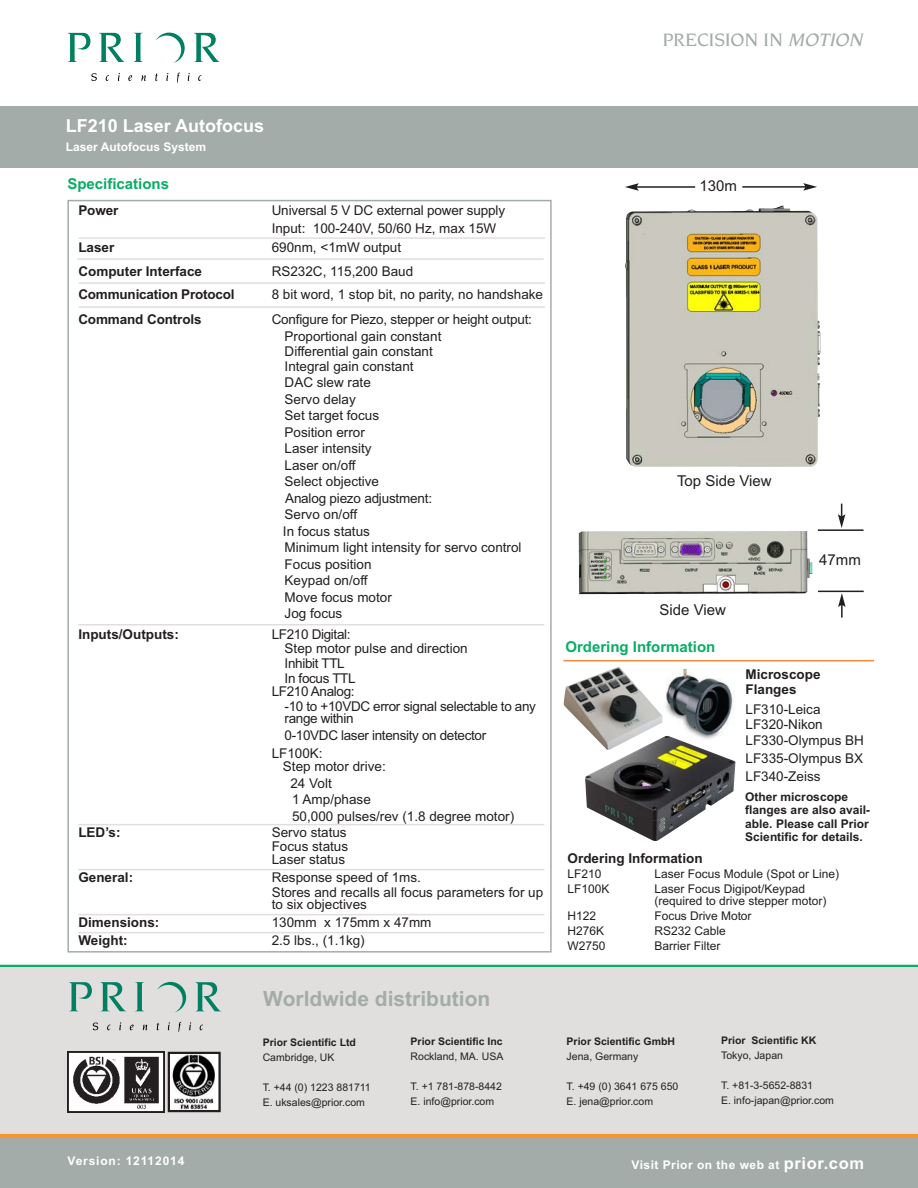
<style>
.page{position:relative;width:918px;height:1188px;background:#fff}
.page>*{position:absolute;margin:0;border:0;box-sizing:border-box;transform-origin:0 0}
.t1{font:700 21px "Arial";color:#a3aca8}
.t2{font:500 19.5px "Novarese";color:#a3aca8}
.t3{font:700 18px "Arial";color:#fff}
.t4{font:700 15px "Arial";color:#08ae64}
.t5{font:15px "Arial";color:#231f20}
.t6{font:13.5px/16.5px "Arial";color:#231f20}
.t7{font:700 13.5px/15px "Arial";color:#231f20}
.t8{font:13.5px/15px "Arial";letter-spacing:-.025em;color:#231f20}
.t9{font:12px/12px "Arial";color:#231f20}
.t10{font:700 12px/13.5px "Arial";color:#231f20}
.t11{font:700 12px "Arial";letter-spacing:.04em;color:#fff}
.t12{font:700 12px "Arial";color:#fff}
.t13{font:700 12px "Arial";letter-spacing:.07em;color:#fff}
.t14{font:10.5px/15px "Arial";color:#231f20}
.t15{font:700 10.5px "Arial";color:#231f20}
.s1{font-style:italic}
.s2{font-size:16.5px}
</style>
<div class="page">
<div style="left:0;top:106px;width:918px;height:62px;background:#a3aca8"></div>
<svg style="left:68px;top:33px;width:22px;height:29px"></svg>
<svg style="left:99px;top:33px;width:26px;height:29px"></svg>
<svg style="left:134px;top:33px;width:9px;height:29px"></svg>
<svg style="left:91px;top:73px;width:6px;height:8px"></svg>
<svg style="left:106px;top:75px;width:3px;height:6px"></svg>
<svg style="left:118px;top:73px;width:2px;height:8px"></svg>
<svg style="left:128px;top:75px;width:4px;height:6px"></svg>
<svg style="left:141px;top:75px;width:5px;height:6px"></svg>
<svg style="left:155px;top:73px;width:3px;height:8px"></svg>
<svg style="left:166px;top:73px;width:2px;height:8px"></svg>
<svg style="left:177px;top:73px;width:3px;height:9px"></svg>
<svg style="left:188px;top:73px;width:2px;height:8px"></svg>
<svg style="left:198px;top:75px;width:3px;height:6px"></svg>
<svg style="left:156px;top:33px;width:29px;height:30px"></svg>
<svg style="left:194px;top:33px;width:26px;height:29px"></svg>
<div style="left:0;top:966px;width:918px;height:171px;background:#e0dfde"></div>
<div style="left:0;top:1136px;width:918px;height:52px;background:#a3aca8"></div>
<hr style="left:0;top:965px;width:918px;height:2px;background:#08ae64">
<hr style="left:0;top:1134px;width:918px;height:3px;background:#f79727">
<svg style="left:69px;top:982px;width:23px;height:29px"></svg>
<svg style="left:100px;top:982px;width:26px;height:29px"></svg>
<svg style="left:135px;top:982px;width:9px;height:29px"></svg>
<svg style="left:93px;top:1023px;width:5px;height:7px"></svg>
<svg style="left:119px;top:1022px;width:2px;height:8px"></svg>
<svg style="left:130px;top:1025px;width:4px;height:5px"></svg>
<svg style="left:143px;top:1025px;width:4px;height:5px"></svg>
<svg style="left:157px;top:1023px;width:2px;height:7px"></svg>
<svg style="left:168px;top:1022px;width:2px;height:8px"></svg>
<svg style="left:179px;top:1022px;width:2px;height:10px"></svg>
<svg style="left:189px;top:1022px;width:2px;height:8px"></svg>
<svg style="left:157px;top:982px;width:29px;height:30px"></svg>
<svg style="left:195px;top:982px;width:25px;height:29px"></svg>
<img style="left:171px;top:1055px;width:47px;height:54px">
<div style="left:168px;top:1052px;width:53px;height:60px;border:2px solid #231f20"></div>
<img style="left:67px;top:1052px;width:97px;height:60px">
<div style="left:67px;top:200px;width:485px;height:753px;border:2px solid #a3aca8"></div>
<hr style="left:79px;top:237px;width:466px;height:2px;background:#e0dfde">
<hr style="left:77px;top:258px;width:467px;height:2px;background:#e0dfde">
<hr style="left:79px;top:282px;width:466px;height:2px;background:#e0dfde">
<hr style="left:79px;top:306px;width:466px;height:2px;background:#e0dfde">
<hr style="left:78px;top:624px;width:466px;height:1px;background:#e0dfde">
<hr style="left:78px;top:824px;width:466px;height:1px;background:#e0dfde">
<hr style="left:78px;top:869px;width:466px;height:1px;background:#e0dfde">
<hr style="left:78px;top:914px;width:466px;height:1px;background:#e0dfde">
<hr style="left:78px;top:932px;width:466px;height:1px;background:#e0dfde">
<hr style="left:564px;top:660px;width:310px;height:1px;background:#f58938">
<img style="left:625px;top:206px;width:195px;height:261px">
<img style="left:579px;top:531px;width:233px;height:63px">
<svg style="left:838px;top:504px;width:7px;height:24px"></svg>
<svg style="left:838px;top:593px;width:8px;height:25px"></svg>
<hr style="left:636px;top:186px;width:59px;height:2px;background:#231f20">
<svg style="left:625px;top:183px;width:14px;height:8px"></svg>
<hr style="left:742px;top:186px;width:64px;height:2px;background:#231f20">
<svg style="left:803px;top:183px;width:14px;height:8px"></svg>
<hr style="left:818px;top:529px;width:46px;height:2px;background:#231f20">
<hr style="left:818px;top:591px;width:46px;height:1px;background:#231f20">
<img style="left:666px;top:668px;width:67px;height:68px">
<img style="left:585px;top:736px;width:150px;height:105px">
<img style="left:564px;top:667px;width:98px;height:83px">
<h2 class="t2" style="left:662px;top:32px;width:205px">PRECISION IN <span class="s1">MOTION</span></h2>
<h3 class="t3" style="left:66px;top:115px;width:200px">LF210 Laser Autofocus</h3>
<p class="t12" style="left:66px;top:139px;width:142px">Laser Autofocus System</p>
<p class="t4" style="left:67px;top:175px;width:103px">Specifications</p>
<p class="t7" style="left:78px;top:203px;width:41px">Power</p>
<p class="t6" style="left:272px;top:201px;width:235px;line-height:18px">Universal 5 V DC external power supply<br>Input: 100-240V, 50/60 Hz, max 15W</p>
<p class="t7" style="left:78px;top:240px;width:38px">Laser</p>
<p class="t6" style="left:272px;top:239px;width:131px">690nm, &lt;1mW output</p>
<p class="t7" style="left:78px;top:264px;width:125px">Computer Interface</p>
<p class="t6" style="left:272px;top:263px;width:143px">RS232C, 115,200 Baud</p>
<p class="t7" style="left:78px;top:287px;width:158px">Communication Protocol</p>
<p class="t6" style="left:272px;top:286px;width:273px">8 bit word, 1 stop bit, no parity, no handshake</p>
<p class="t7" style="left:78px;top:312px;width:125px">Command Controls</p>
<p class="t6" style="left:285px;top:311px;width:249px;text-indent:-13px">Configure for Piezo, stepper or height output:<br>Proportional gain constant</p>
<p class="t6" style="left:285px;top:344px;width:150px;line-height:15px">Differential gain constant<br>Integral gain constant</p>
<p class="t6" style="left:283px;top:374px;width:240px">DAC slew rate<br>Servo delay<br>Set target focus<br>Position error<br>Laser intensity<br>Laser on/off<br>Select objective<br>Analog piezo adjustment:<br>Servo on/off<br>In focus status<br>Minimum light intensity for servo control<br>Focus position<br>Keypad on/off<br>Move focus motor<br>Jog focus</p>
<p class="t7" style="left:78px;top:627px;width:102px">Inputs/Outputs:</p>
<p class="t6" style="left:285px;top:628px;width:185px;line-height:13.5px;text-indent:-13px">LF210 Digital:<br>Step motor pulse and direction</p>
<p class="t8" style="left:285px;top:656px;width:73px">Inhibit TTL<br>In focus TTL</p>
<p class="t8" style="left:285px;top:684px;width:253px;text-indent:-13px">LF210 Analog:<br>-10 to +10VDC error signal selectable to any</p>
<p class="t8" style="left:285px;top:710px;width:203px;line-height:16.5px">range within<br>0-10VDC laser intensity on detector</p>
<p class="t6" style="left:283px;top:746px;width:104px;line-height:13.5px;text-indent:-11px">LF100K:<br>Step motor drive:</p>
<p class="t6" style="left:290px;top:775px;width:225px">24 Volt<br>1 Amp/phase<br>50,000 pulses/rev (1.8 degree motor)</p>
<p class="t7" style="left:78px;top:825px;width:44px">LED’s:</p>
<p class="t6" style="left:272px;top:826px;width:78px;line-height:13.5px;text-align:justify">Servo status Focus status Laser status</p>
<p class="t7" style="left:78px;top:870px;width:56px">General:</p>
<p class="t6" style="left:272px;top:870px;width:273px;line-height:15px">Response speed of 1ms.<br>Stores and recalls all focus parameters for up</p>
<p class="t6" style="left:272px;top:896px;width:97px">to six objectives</p>
<p class="t7" style="left:78px;top:915px;width:83px">Dimensions:</p>
<p class="t6" style="left:272px;top:914px;width:161px">130mm x 175mm x 47mm</p>
<p class="t7" style="left:78px;top:933px;width:51px">Weight:</p>
<p class="t6" style="left:272px;top:932px;width:95px">2.5 lbs., (1.1kg)</p>
<h1 class="t1" style="left:263px;top:986px;width:229px">Worldwide distribution</h1>
<p class="t15" style="left:263px;top:1037px;width:95px">Prior Scientific Ltd</p>
<p class="t14" style="left:263px;top:1050px;width:73px">Cambridge, UK</p>
<p class="t14" style="left:263px;top:1080px;width:110px">T. +44 (0) 1223 881711<br>E. uksales@prior.com</p>
<p class="t15" style="left:411px;top:1035px;width:94px">Prior Scientific Inc</p>
<p class="t14" style="left:411px;top:1049px;width:94px">Rockland, MA. USA</p>
<p class="t14" style="left:411px;top:1079px;width:93px">T. +1 781-878-8442<br>E. info@prior.com</p>
<p class="t5" style="left:699px;top:177px;width:39px">130m</p>
<p class="t5" style="left:677px;top:472px;width:96px">Top Side View</p>
<p class="t5" style="left:660px;top:601px;width:68px">Side View</p>
<p class="t4" style="left:565px;top:638px;width:152px">Ordering Information</p>
<p class="t5" style="left:819px;top:551px;width:43px">47mm</p>
<p class="t7" style="left:746px;top:667px;width:77px">Microscope<br>Flanges</p>
<p class="t6" style="left:746px;top:702px;width:79px;line-height:15px">LF310-Leica<br>LF320-Nikon</p>
<p class="t6" style="left:746px;top:731px;width:120px;line-height:18px;text-align:justify">LF330-Olympus BH LF335-Olympus BX LF340-Zeiss</p>
<p class="t10" style="left:745px;top:790px;width:126px">Other microscope flanges are also avail&shy;able. Please call Prior<br>Scientific for details.</p>
<p class="t7" style="left:568px;top:851px;width:137px">Ordering Information</p>
<p class="t9" style="left:568px;top:868px;width:36px">LF210</p>
<p class="t9" style="left:655px;top:868px;width:186px">Laser Focus Module (Spot or Line)</p>
<p class="t9" style="left:568px;top:883px;width:44px">LF100K</p>
<p class="t9" style="left:655px;top:883px;width:174px">Laser Focus Digipot/Keypad (required to drive stepper motor)</p>
<p class="t9" style="left:568px;top:910px;width:30px">H122</p>
<p class="t9" style="left:655px;top:910px;width:99px">Focus Drive Motor</p>
<p class="t9" style="left:568px;top:925px;width:38px">H276K</p>
<p class="t9" style="left:655px;top:925px;width:73px">RS232 Cable</p>
<p class="t9" style="left:568px;top:940px;width:40px">W2750</p>
<p class="t9" style="left:655px;top:940px;width:67px">Barrier Filter</p>
<p class="t15" style="left:567px;top:1035px;width:110px">Prior Scientific GmbH</p>
<p class="t14" style="left:567px;top:1049px;width:73px">Jena, Germany</p>
<p class="t14" style="left:567px;top:1079px;width:113px">T. +49 (0) 3641 675 650<br>E. jena@prior.com</p>
<p class="t15" style="left:721px;top:1034px;width:97px">Prior Scientific KK</p>
<p class="t14" style="left:721px;top:1048px;width:63px">Tokyo, Japan</p>
<p class="t14" style="left:721px;top:1078px;width:114px">T. +81-3-5652-8831<br>E. info-japan@prior.com</p>
<p class="t13" style="left:68px;top:1154px;width:118px">Version: 12112014</p>
<p class="t11" style="left:631px;top:1157px;width:234px">Visit Prior on the web at <span class="s2">prior.com</span></p>
</div>
